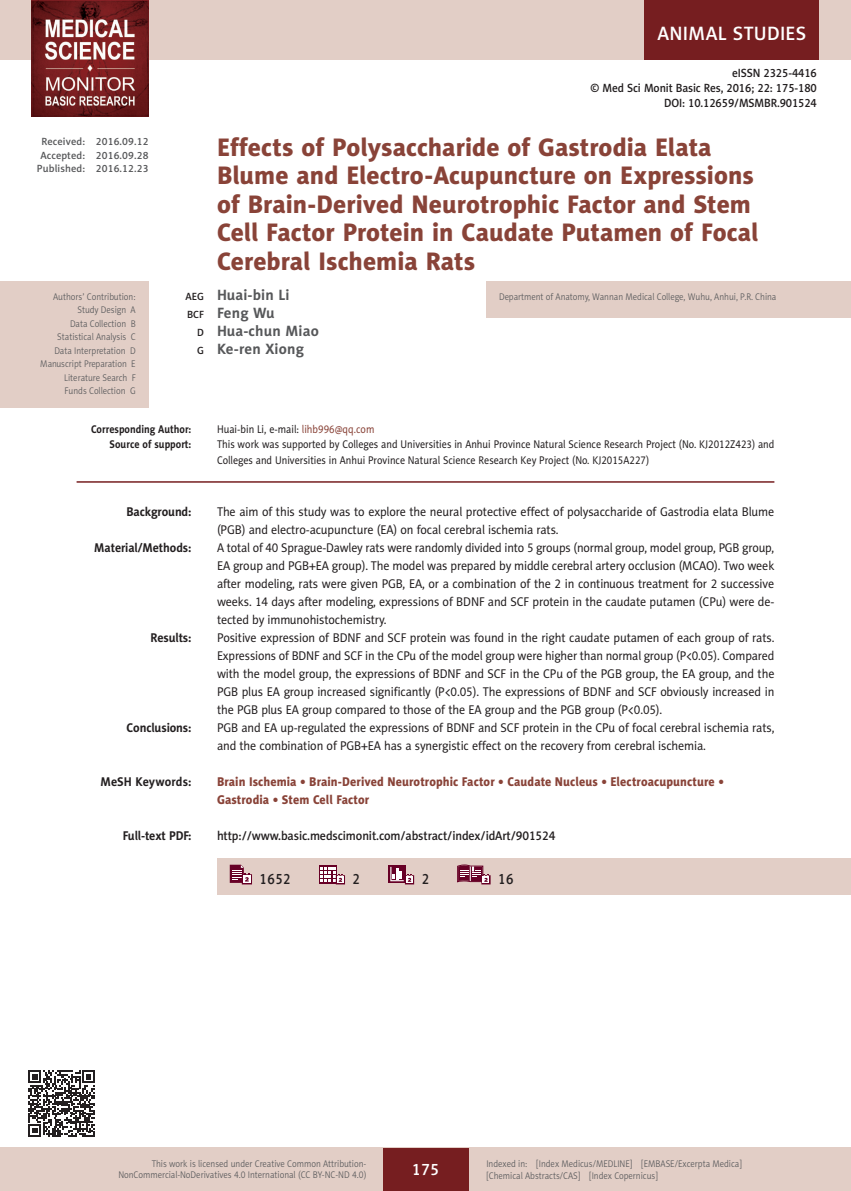
<style>
.page{position:relative;width:851px;height:1191px;background:#fff}
.page>*{position:absolute;margin:0;border:0;box-sizing:border-box;transform-origin:0 0}
.MSM_Tytul{font:25.5px/28.5px "Naomi Sans EFN Heavy";color:#894338}
.t1{font:19.5px "Naomi Sans EFN Medium";letter-spacing:.015em;color:#fff}
.t2{font:16.5px "Naomi Sans EFN Medium";color:#fff}
.MSM_Autorzy{font:700 15px "Naomi Sans EFN";letter-spacing:.01em;color:#57585a}
.MSM_dane{font:15px "Naomi Sans EFN Medium";letter-spacing:.03em;color:#231f20;scale:.9 1}
.MSM_Summary_body{font:12.75px/18px "Naomi Sans EFN";letter-spacing:-.01em;color:#231f20;scale:.95 1}
.MSM_Summary_body-2{font:12.75px/18px "Naomi Sans EFN";letter-spacing:-.01em;color:#231f20;text-align:justify;scale:.94 1}
.MSM_keywords{font:12.75px/18px "Naomi Sans EFN Heavy";letter-spacing:.005em;color:#894338;scale:.95 1}
.MSM_full_text_pdf{font:12.75px "Naomi Sans EFN Medium";letter-spacing:-.01em;color:#231f20;scale:.95 1}
.MSM_Summary_body-3{font:700 12.75px "Naomi Sans EFN";letter-spacing:-.01em;color:#231f20;scale:.95 1}
.MSM_Summary_body-4{font:700 12.75px "Naomi Sans EFN";letter-spacing:-.01em;color:#231f20;scale:.94 1}
.MSM_keywords-2{font:700 12.75px "Naomi Sans EFN";letter-spacing:.005em;color:#231f20;scale:.95 1}
.MSM_full_text_pdf-2{font:700 12.75px "Naomi Sans EFN";letter-spacing:-.01em;color:#231f20;scale:.95 1}
.MSM_full_text_pdf-3{font:12px "Naomi Sans EFN Medium";letter-spacing:-.01em;color:#231f20;scale:.95 1}
.MSM_Support{font:11.25px/15.8px "Naomi Sans EFN";color:#231f20;scale:.9 1}
.MSM_Adres{font:11.25px "Naomi Sans EFN";color:#231f20;scale:.9 1}
.MSM_Adres-2{font:700 11.25px "Naomi Sans EFN";color:#231f20;scale:.9 1}
.MSM_Support-2{font:700 11.25px "Naomi Sans EFN";color:#231f20;scale:.9 1}
.t3{font:10.5px "Naomi Sans EFN Medium";letter-spacing:.01em;color:#57585a}
.MSM_Afiliacja{font:9.75px/11.2px "Naomi Sans EFN Light";color:#57585a;scale:.9 1}
.s1{font-family:"Naomi Sans EFN Medium";font-weight:400;font-size:10.5px;color:#231f20}
.s2{color:#894338}
</style>
<div class="page">
<hr style="left:77px;top:481px;width:697px;height:2px;background:#761e20">
<div style="left:0;top:282px;width:148px;height:126px;background:#e2cec6"></div>
<div style="left:486px;top:282px;width:364px;height:36px;background:#e2cec6"></div>
<div style="left:217px;top:858px;width:633px;height:36px;background:#e2cec6"></div>
<svg style="left:230px;top:864px;width:22px;height:20px"></svg>
<div style="left:319px;top:865px;width:17px;height:18px;background:#670026"></div>
<svg style="left:320px;top:866px;width:25px;height:18px"></svg>
<div style="left:388px;top:865px;width:18px;height:18px;background:#670026"></div>
<svg style="left:390px;top:867px;width:24px;height:17px"></svg>
<svg style="left:457px;top:864px;width:33px;height:20px"></svg>
<svg style="left:28px;top:1070px;width:67px;height:66px"></svg>
<div style="left:0;top:1148px;width:850px;height:43px;background:#e2cec6"></div>
<div style="left:383px;top:1147px;width:85px;height:43px;background:#761e20"></div>
<div style="left:0;top:0;width:850px;height:60px;background:#e2cec6"></div>
<div style="left:644px;top:0;width:175px;height:60px;background:#761e20"></div>
<img style="left:32px;top:0;width:117px;height:117px">
<h2 class="t1" style="left:657px;top:22px;width:150px">ANIMAL STUDIES</h2>
<p class="t3" style="left:41px;top:136px;width:109px">Received: 2016.09.12</p>
<p class="t3" style="left:40px;top:149px;width:110px">Accepted: 2016.09.28</p>
<p class="t3" style="left:37px;top:163px;width:113px">Published: 2016.12.23</p>
<p class="MSM_Afiliacja" style="left:53px;top:291px;width:93px">Authors’ Contribution:</p>
<p class="MSM_Afiliacja" style="left:77px;top:304px;width:66px">Study Design A</p>
<p class="MSM_Afiliacja" style="left:70px;top:318px;width:74px">Data Collection B</p>
<p class="MSM_Afiliacja" style="left:57px;top:331px;width:89px">Statistical Analysis C</p>
<p class="MSM_Afiliacja" style="left:54px;top:345px;width:92px">Data Interpretation D</p>
<p class="MSM_Afiliacja" style="left:40px;top:358px;width:107px">Manuscript Preparation E</p>
<p class="MSM_Afiliacja" style="left:64px;top:372px;width:81px">Literature Search F</p>
<p class="MSM_Afiliacja" style="left:65px;top:385px;width:80px">Funds Collection G</p>
<p class="MSM_full_text_pdf-3" style="left:732px;top:66px;width:91px">eISSN 2325-4416</p>
<p class="MSM_full_text_pdf-3" style="left:590px;top:81px;width:240px">© Med Sci Monit Basic Res, 2016; 22: 175-180</p>
<p class="MSM_full_text_pdf-3" style="left:664px;top:96px;width:162px">DOI: 10.12659/MSMBR.901524</p>
<p class="MSM_Tytul" style="left:217px;top:132px;width:543px">Effects of Polysaccharide of Gastrodia Elata Blume and Electro-Acupuncture on Expressions of Brain-Derived Neurotrophic Factor and Stem Cell Factor Protein in Caudate Putamen of Focal Cerebral Ischemia Rats</p>
<p class="MSM_Autorzy" style="left:185px;top:286px;width:106px"><span class="s1">AEG</span> Huai-bin Li</p>
<p class="MSM_Autorzy" style="left:187px;top:304px;width:89px"><span class="s1">BCF</span> Feng Wu</p>
<p class="MSM_Autorzy" style="left:197px;top:322px;width:123px"><span class="s1">D</span> Hua-chun Miao</p>
<p class="MSM_Autorzy" style="left:197px;top:340px;width:108px"><span class="s1">G</span> Ke-ren Xiong</p>
<p class="MSM_Afiliacja" style="left:499px;top:291px;width:309px">Department of Anatomy, Wannan Medical College, Wuhu, Anhui, P.R. China</p>
<p class="MSM_Adres-2" style="left:91px;top:422px;width:113px">Corresponding Author:</p>
<p class="MSM_Adres" style="left:217px;top:422px;width:176px">Huai-bin Li, e-mail: <span class="s2">lihb996@qq.com</span></p>
<p class="MSM_Support-2" style="left:110px;top:438px;width:92px">Source of support:</p>
<p class="MSM_Support" style="left:217px;top:437px;width:620px">This work was supported by Colleges and Universities in Anhui Province Natural Science Research Project (No. KJ2012Z423) and<br>Colleges and Universities in Anhui Province Natural Science Research Key Project (No. KJ2015A227)</p>
<p class="MSM_Summary_body-3" style="left:126px;top:504px;width:70px">Background:</p>
<p class="MSM_Summary_body" style="left:217px;top:503px;width:588px">The aim of this study was to explore the neural protective effect of polysaccharide of Gastrodia elata Blume (PGB) and electro-acupuncture (EA) on focal cerebral ischemia rats.</p>
<p class="MSM_Summary_body-4" style="left:94px;top:540px;width:105px">Material/Methods:</p>
<p class="MSM_Summary_body-2" style="left:217px;top:539px;width:594px">A total of 40 Sprague-Dawley rats were randomly divided into 5 groups (normal group, model group, PGB group, EA group and PGB+EA group). The model was prepared by middle cerebral artery occlusion (MCAO). Two week after modeling, rats were given PGB, EA, or a combination of the 2 in continuous treatment for 2 successive weeks. 14 days after modeling, expressions of BDNF and SCF protein in the caudate putamen (CPu) were de&shy;tected by immunohistochemistry.</p>
<p class="MSM_Summary_body-3" style="left:150px;top:630px;width:45px">Results:</p>
<p class="MSM_Summary_body" style="left:217px;top:629px;width:588px;text-align:justify">Positive expression of BDNF and SCF protein was found in the right caudate putamen of each group of rats.<br>Expressions of BDNF and SCF in the CPu of the model group were higher than normal group (P&lt;0.05). Compared with the model group, the expressions of BDNF and SCF in the CPu of the PGB group, the EA group, and the PGB plus EA group increased significantly (P&lt;0.05). The expressions of BDNF and SCF obviously increased in the PGB plus EA group compared to those of the EA group and the PGB group (P&lt;0.05).</p>
<p class="MSM_Summary_body-3" style="left:127px;top:720px;width:70px">Conclusions:</p>
<p class="MSM_Summary_body" style="left:217px;top:719px;width:588px">PGB and EA up-regulated the expressions of BDNF and SCF protein in the CPu of focal cerebral ischemia rats, and the combination of PGB+EA has a synergistic effect on the recovery from cerebral ischemia.</p>
<p class="MSM_keywords-2" style="left:100px;top:774px;width:97px">MeSH Keywords:</p>
<p class="MSM_keywords" style="left:217px;top:772px;width:535px">Brain Ischemia • Brain-Derived Neurotrophic Factor • Caudate Nucleus • Electroacupuncture •<br>Gastrodia • Stem Cell Factor</p>
<p class="MSM_full_text_pdf-2" style="left:123px;top:828px;width:74px">Full-text PDF:</p>
<p class="MSM_full_text_pdf" style="left:217px;top:828px;width:358px">http://www.basic.medscimonit.com/abstract/index/idArt/901524</p>
<p class="MSM_dane" style="left:259px;top:870px;width:36px">1652</p>
<p class="MSM_dane" style="left:352px;top:870px;width:10px">2</p>
<p class="MSM_dane" style="left:421px;top:870px;width:10px">2</p>
<p class="MSM_dane" style="left:498px;top:870px;width:19px">16</p>
<p class="MSM_Afiliacja" style="left:118px;top:1158px;width:277px;text-align:right">This work is licensed under Creative Common Attribution-<br>NonCommercial-NoDerivatives 4.0 International (CC BY-NC-ND 4.0)</p>
<p class="t2" style="left:412px;top:1160px;width:29px">175</p>
<p class="MSM_Afiliacja" style="left:486px;top:1158px;width:285px">Indexed in: [Index Medicus/MEDLINE] [EMBASE/Excerpta Medica] [Chemical Abstracts/CAS] [Index Copernicus]</p>
</div>
